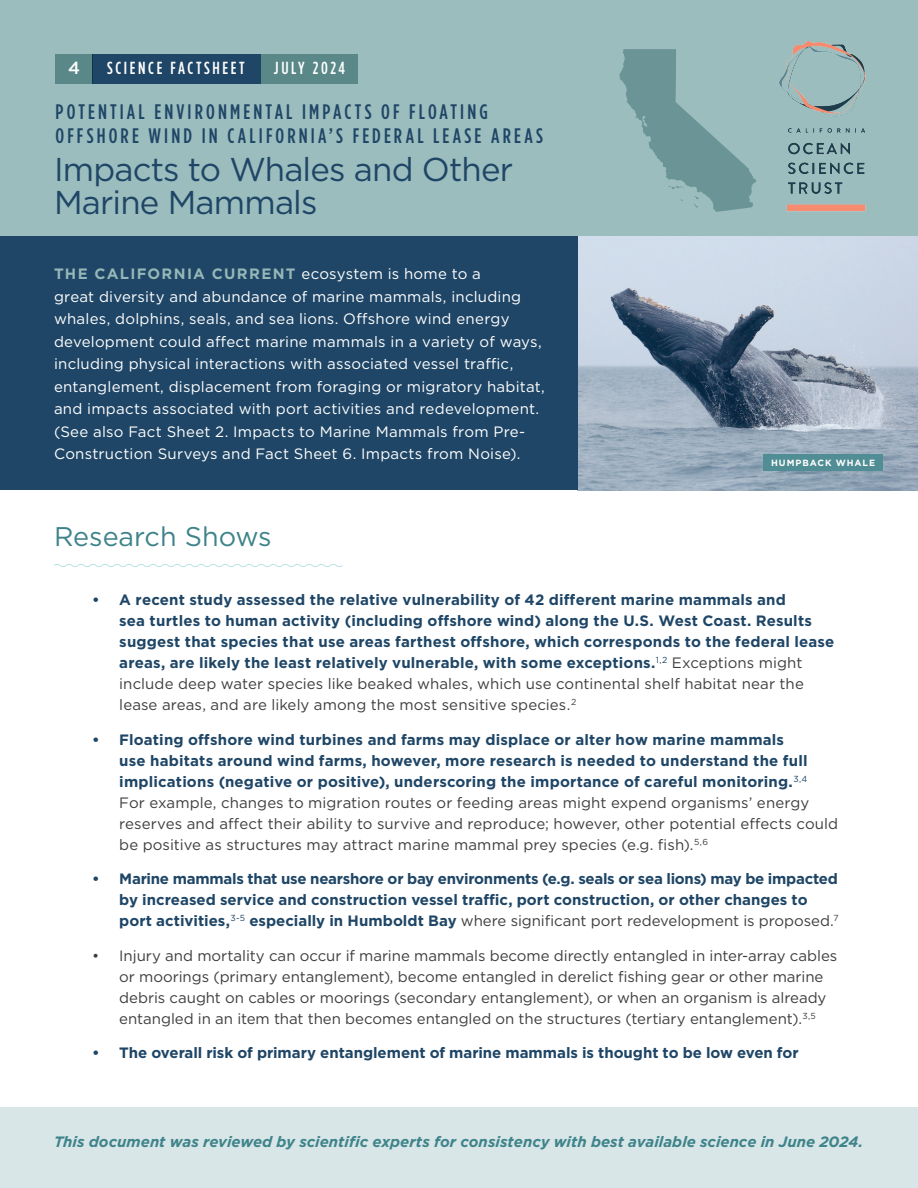
<style>
.page{position:relative;width:918px;height:1188px;background:#fff}
.page>*{position:absolute;margin:0;border:0;box-sizing:border-box;transform-origin:0 0}
.t1{font:33px/33px "Gotham";letter-spacing:-.025em;color:#1f4666}
.t2{font:27px "Gotham";color:#3e848a}
.t3{font:500 21px/24px "Gotham Condensed";letter-spacing:.15em;color:#1f4666}
.t4{font:500 17.55px "Gotham Condensed";letter-spacing:.15em;color:#fff}
.t5{font:500 17.55px "Gotham";color:#fff}
.t6{font:15px/21px "Gotham";color:#3e3e3f}
.t7{font:700 15px/21px "Gotham";letter-spacing:.005em;color:#1f4666}
.t8{font:15px/22.5px "Gotham";letter-spacing:.015em;color:#fff}
.t9{font:italic 700 15px "Gotham";color:#3e848a}
.t10{font:700 9px "Gotham";letter-spacing:.1em;color:#fff}
.s1{font-weight:700;color:#95b7b7}
.s2{font-weight:400;color:#3e3e3f}
.s3{font-weight:700;color:#1f4666}
</style>
<div class="page">
<img style="left:578px;top:235px;width:340px;height:255px">
<div style="left:0;top:235px;width:578px;height:255px;background:#1f4666"></div>
<svg style="left:54px;top:564px;width:289px;height:3px"></svg>
<div style="left:764px;top:454px;width:119px;height:17px;background:#518d94"></div>
<div style="left:0;top:1107px;width:918px;height:81px;background:#d9e6e8"></div>
<div style="left:0;top:0;width:918px;height:235px;background:#9bbdbe"></div>
<div style="left:93px;top:54px;width:168px;height:29px;background:#1f4666"></div>
<div style="left:56px;top:54px;width:37px;height:29px;background:#5a8788"></div>
<div style="left:261px;top:54px;width:96px;height:29px;background:#5a8788"></div>
<img style="left:779px;top:41px;width:87px;height:171px">
<svg style="left:619px;top:49px;width:137px;height:163px"></svg>
<p class="t5" style="left:68px;top:57px;width:13px">4</p>
<p class="t4" style="left:107px;top:58px;width:139px">SCIENCE FACTSHEET</p>
<p class="t4" style="left:274px;top:58px;width:72px">JULY 2024</p>
<h2 class="t3" style="left:56px;top:100px;width:489px">POTENTIAL ENVIRONMENTAL IMPACTS OF FLOATING<br>OFFSHORE WIND IN CALIFORNIA’S FEDERAL LEASE AREAS</h2>
<h1 class="t1" style="left:54px;top:152px;width:461px">Impacts to Whales and Other<br>Marine Mammals</h1>
<p class="t8" style="left:54px;top:262px;width:492px"><span class="s1">THE CALIFORNIA CURRENT</span> ecosystem is home to a<br>great diversity and abundance of marine mammals, including whales, dolphins, seals, and sea lions. Offshore wind energy development could affect marine mammals in a variety of ways, including physical interactions with associated vessel traffic, entanglement, displacement from foraging or migratory habitat, and impacts associated with port activities and redevelopment. (See also Fact Sheet 2. Impacts to Marine Mammals from Pre-Construction Surveys and Fact Sheet 6. Impacts from Noise).</p>
<h2 class="t2" style="left:54px;top:519px;width:219px">Research Shows</h2>
<p class="t10" style="left:771px;top:457px;width:106px">HUMPBACK WHALE</p>
<p class="t7" style="left:119px;top:589px;width:717px;text-indent:-27px">• A recent study assessed the relative vulnerability of 42 different marine mammals and<br>sea turtles to human activity (including offshore wind) along the U.S. West Coast. Results suggest that species that use areas farthest offshore, which corresponds to the federal lease areas, are likely the least relatively vulnerable, with some exceptions.<sup>1,2</sup> <span class="s2">Exceptions might include deep water species like beaked whales, which use continental shelf habitat near the lease areas, and are likely among the most sensitive species.</span><sup>2</sup></p>
<p class="t6" style="left:119px;top:729px;width:720px;text-indent:-27px"><span class="s3">• Floating offshore wind turbines and farms may displace or alter how marine mammals<br>use habitats around wind farms, however, more research is needed to understand the full implications (negative or positive), underscoring the importance of careful monitoring.</span><sup>3,4<br></sup>For example, changes to migration routes or feeding areas might expend organisms’ energy reserves and affect their ability to survive and reproduce; however, other potential effects could be positive as structures may attract marine mammal prey species (e.g. fish).<sup>5,6</sup></p>
<p class="t7" style="left:119px;top:868px;width:721px;text-indent:-27px">• Marine mammals that use nearshore or bay environments (e.g. seals or sea lions) may be impacted by increased service and construction vessel traffic, port construction, or other changes to port activities,<sup>3-5</sup> especially in Humboldt Bay <span class="s2">where significant port redevelopment is proposed.</span><sup>7</sup></p>
<p class="t6" style="left:119px;top:945px;width:719px;text-indent:-27px">• Injury and mortality can occur if marine mammals become directly entangled in inter-array cables or moorings (primary entanglement), become entangled in derelict fishing gear or other marine debris caught on cables or moorings (secondary entanglement), or when an organism is already entangled in an item that then becomes entangled on the structures (tertiary entanglement).<sup>3,5</sup></p>
<p class="t7" style="left:92px;top:1042px;width:708px">• The overall risk of primary entanglement of marine mammals is thought to be low even for</p>
<p class="t9" style="left:54px;top:1131px;width:811px">This document was reviewed by scientific experts for consistency with best available science in June 2024.</p>
</div>
